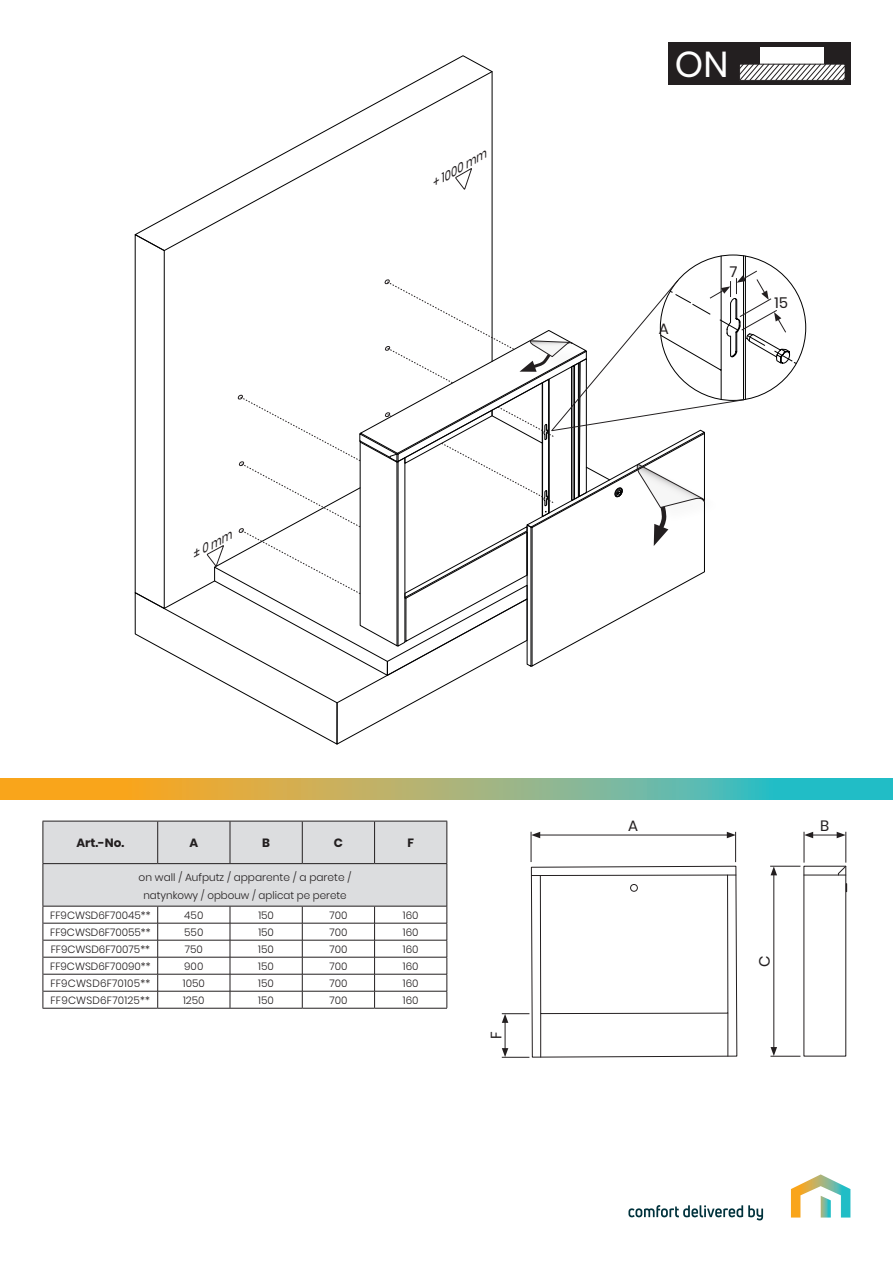
<style>
.page{position:relative;width:893px;height:1263px;background:#fff}
.page>*{position:absolute;margin:0;border:0;box-sizing:border-box;transform-origin:0 0}
.t1{font:36px "Poppins";color:#fff}
.t2{font:15px "Poppins";color:#231f20}
.t3{font:700 12px "Poppins";color:#231f20}
.t4{font:italic 12px "Poppins";color:#231f20}
.t5{font:300 10.5px/18px "Poppins";color:#231f20;text-align:center}
.t6{font:300 10.5px "Poppins";letter-spacing:.02em;color:#231f20}
</style>
<div class="page">
<svg style="left:791px;top:1174px;width:59px;height:43px"></svg>
<svg style="left:628px;top:1205px;width:135px;height:15px"></svg>
<svg style="left:0;top:778px;width:893px;height:21px;background:#9fb274"></svg>
<svg style="left:43px;top:821px;width:405px;height:187px"></svg>
<hr style="left:43px;top:863px;width:115px;height:1px;background:#231f20">
<hr style="left:43px;top:864px;width:1px;height:42px;background:#231f20">
<hr style="left:158px;top:863px;width:72px;height:1px;background:#231f20">
<hr style="left:230px;top:863px;width:72px;height:1px;background:#231f20">
<hr style="left:302px;top:863px;width:73px;height:1px;background:#231f20">
<hr style="left:375px;top:863px;width:72px;height:1px;background:#231f20">
<hr style="left:43px;top:906px;width:115px;height:1px;background:#231f20">
<hr style="left:158px;top:906px;width:72px;height:1px;background:#231f20">
<hr style="left:230px;top:906px;width:72px;height:1px;background:#231f20">
<hr style="left:302px;top:906px;width:73px;height:1px;background:#231f20">
<hr style="left:375px;top:906px;width:72px;height:1px;background:#231f20">
<hr style="left:43px;top:1008px;width:115px;height:1px;background:#231f20">
<hr style="left:158px;top:1008px;width:72px;height:1px;background:#231f20">
<hr style="left:230px;top:1008px;width:72px;height:1px;background:#231f20">
<hr style="left:302px;top:1008px;width:73px;height:1px;background:#231f20">
<hr style="left:375px;top:1008px;width:72px;height:1px;background:#231f20">
<hr style="left:804px;top:875px;width:42px;height:1px;background:#231f20">
<svg style="left:838px;top:865px;width:9px;height:10px"></svg>
<hr style="left:538px;top:835px;width:191px;height:1px;background:#231f20">
<svg style="left:532px;top:832px;width:8px;height:6px"></svg>
<svg style="left:727px;top:832px;width:8px;height:6px"></svg>
<hr style="left:531px;top:832px;width:1px;height:30px;background:#231f20">
<hr style="left:735px;top:832px;width:1px;height:30px;background:#231f20">
<svg style="left:502px;top:866px;width:235px;height:192px"></svg>
<svg style="left:805px;top:832px;width:41px;height:6px"></svg>
<hr style="left:804px;top:832px;width:1px;height:31px;background:#231f20">
<hr style="left:846px;top:832px;width:1px;height:31px;background:#231f20">
<hr style="left:774px;top:873px;width:1px;height:176px;background:#231f20">
<svg style="left:770px;top:1047px;width:7px;height:9px"></svg>
<svg style="left:770px;top:867px;width:7px;height:8px"></svg>
<hr style="left:770px;top:1056px;width:30px;height:1px;background:#231f20">
<hr style="left:770px;top:866px;width:30px;height:1px;background:#231f20">
<svg style="left:135px;top:55px;width:358px;height:179px"></svg>
<hr style="left:492px;top:72px;width:1px;height:289px;background:#000001">
<div style="left:668px;top:43px;width:182px;height:42px;background:#231f20"></div>
<div style="left:760px;top:47px;width:64px;height:17px;background:#fff"></div>
<svg style="left:739px;top:63px;width:106px;height:18px;background:#b1afb0"></svg>
<svg style="left:134px;top:234px;width:663px;height:511px"></svg>
<svg style="left:455px;top:168px;width:17px;height:22px"></svg>
<p class="t4" style="left:428px;top:178px;width:63px;rotate:-30deg">+ 1000 mm</p>
<p class="t4" style="left:189px;top:549px;width:46px;rotate:-29deg">± 0 mm</p>
<p class="t3" style="left:76px;top:836px;width:49px">Art.-No.</p>
<p class="t3" style="left:189px;top:836px;width:10px">A</p>
<p class="t3" style="left:262px;top:836px;width:9px">B</p>
<p class="t3" style="left:334px;top:836px;width:11px">C</p>
<p class="t3" style="left:407px;top:836px;width:8px">F</p>
<p class="t5" style="left:139px;top:869px;width:214px">on wall / Aufputz / apparente / a parete / natynkowy / opbouw / aplicat pe perete</p>
<p class="t5" style="left:50px;top:906px;width:102px">FF9CWSD6F70045**</p>
<p class="t5" style="left:184px;top:906px;width:21px">450</p>
<p class="t5" style="left:258px;top:906px;width:17px">150</p>
<p class="t5" style="left:329px;top:906px;width:20px">700</p>
<p class="t5" style="left:403px;top:906px;width:17px">160</p>
<p class="t5" style="left:50px;top:923px;width:102px">FF9CWSD6F70055**</p>
<p class="t5" style="left:184px;top:923px;width:21px">550</p>
<p class="t5" style="left:258px;top:923px;width:17px">150</p>
<p class="t5" style="left:329px;top:923px;width:20px">700</p>
<p class="t5" style="left:403px;top:923px;width:17px">160</p>
<p class="t5" style="left:51px;top:940px;width:101px">FF9CWSD6F70075**</p>
<p class="t5" style="left:185px;top:940px;width:20px">750</p>
<p class="t5" style="left:258px;top:940px;width:17px">150</p>
<p class="t5" style="left:329px;top:940px;width:20px">700</p>
<p class="t5" style="left:403px;top:940px;width:17px">160</p>
<p class="t5" style="left:50px;top:957px;width:102px">FF9CWSD6F70090**</p>
<p class="t5" style="left:184px;top:957px;width:21px">900</p>
<p class="t5" style="left:258px;top:957px;width:17px">150</p>
<p class="t5" style="left:329px;top:957px;width:20px">700</p>
<p class="t5" style="left:403px;top:957px;width:17px">160</p>
<p class="t6" style="left:50px;top:977px;width:102px">FF9CWSD6F70105**</p>
<p class="t5" style="left:183px;top:974px;width:23px">1050</p>
<p class="t5" style="left:258px;top:974px;width:17px">150</p>
<p class="t5" style="left:329px;top:974px;width:20px">700</p>
<p class="t5" style="left:403px;top:974px;width:17px">160</p>
<p class="t6" style="left:51px;top:994px;width:101px">FF9CWSD6F70125**</p>
<p class="t5" style="left:183px;top:991px;width:23px">1250</p>
<p class="t5" style="left:258px;top:991px;width:17px">150</p>
<p class="t5" style="left:329px;top:991px;width:20px">700</p>
<p class="t5" style="left:403px;top:991px;width:17px">160</p>
<h2 class="t2" style="left:487px;top:1039px;width:9px;rotate:-90deg">F</h2>
<h1 class="t1" style="left:675px;top:43px;width:55px">ON</h1>
<h2 class="t2" style="left:659px;top:320px;width:11px">A</h2>
<h2 class="t2" style="left:730px;top:263px;width:9px">7</h2>
<h2 class="t2" style="left:775px;top:294px;width:15px">15</h2>
<h2 class="t2" style="left:628px;top:817px;width:11px">A</h2>
<h2 class="t2" style="left:756px;top:967px;width:13px;rotate:-90deg">C</h2>
<h2 class="t2" style="left:820px;top:817px;width:11px">B</h2>
</div>
